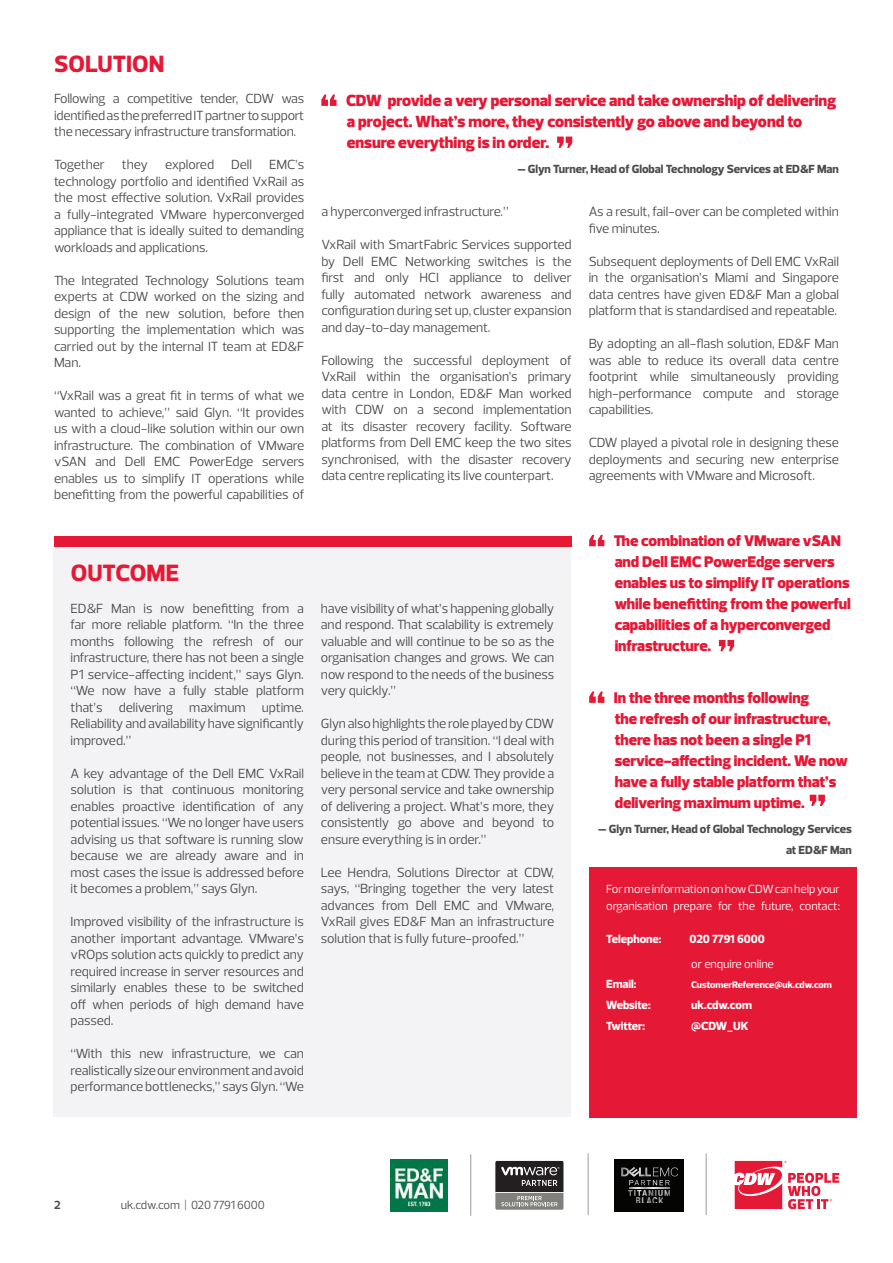
<style>
.page{position:relative;width:893px;height:1263px;background:#fff}
.page>*{position:absolute;margin:0;border:0;box-sizing:border-box;transform-origin:0 0}
.t1{font:700 expanded 24px "Prelo";letter-spacing:-.005em;color:#e51836}
.t2{font:900 16.5px/21px "Prelo";letter-spacing:-.005em;color:#e51836}
.t3{font:900 15.75px/21px "Prelo";letter-spacing:-.005em;color:#e51836}
.t4{font:13.5px/16.5px "Prelo";letter-spacing:-.01em;color:#4b4c4d;text-align:justify}
.t5{font:700 expanded 12px/21px "Prelo";letter-spacing:-.005em;color:#4b4c4d;text-align:right}
.t6{font:12px/16.5px "Prelo";letter-spacing:-.005em;color:#fff}
.t7{font:700 expanded 12px "Prelo";letter-spacing:-.01em;color:#fff}
.t8{font:12px "Prelo";letter-spacing:-.025em;color:#4d4d4f}
.t9{font:700 12px "Prelo";color:#4d4d4f}
.t10{font:700 expanded 9.75px "Prelo";letter-spacing:-.005em;color:#fff}
</style>
<div class="page">
<svg style="left:735px;top:1161px;width:104px;height:48px"></svg>
<hr style="left:706px;top:1153px;width:1px;height:62px;background:#a3a7a9">
<svg style="left:495px;top:1161px;width:68px;height:49px;background:#63615f"></svg>
<hr style="left:588px;top:1153px;width:1px;height:62px;background:#a3a7a9">
<div style="left:614px;top:1159px;width:70px;height:52px;background:#040503"></div>
<img style="left:636px;top:1198px;width:27px;height:5px">
<svg style="left:621px;top:1167px;width:57px;height:18px"></svg>
<svg style="left:629px;top:1188px;width:40px;height:1px"></svg>
<img style="left:629px;top:1190px;width:40px;height:5px">
<hr style="left:470px;top:1154px;width:1px;height:62px;background:#a3a7a9">
<img style="left:391px;top:1159px;width:57px;height:52px">
<div style="left:589px;top:867px;width:268px;height:250px;background:#e51836"></div>
<svg style="left:321px;top:95px;width:16px;height:11px"></svg>
<svg style="left:557px;top:137px;width:15px;height:11px"></svg>
<div style="left:54px;top:546px;width:517px;height:571px;background:#f3f3f5"></div>
<div style="left:54px;top:536px;width:518px;height:10px;background:#e51836"></div>
<svg style="left:589px;top:535px;width:15px;height:11px"></svg>
<svg style="left:719px;top:640px;width:15px;height:11px"></svg>
<svg style="left:589px;top:691px;width:15px;height:12px"></svg>
<svg style="left:810px;top:795px;width:15px;height:11px"></svg>
<h1 class="t1" style="left:54px;top:49px;width:112px">SOLUTION</h1>
<p class="t4" style="left:54px;top:91px;width:252px">Following a competitive tender, CDW was identified as the preferred IT partner to support the necessary infrastructure transformation.</p>
<p class="t4" style="left:54px;top:157px;width:52px">Together</p>
<p class="t4" style="left:122px;top:157px;width:28px">they</p>
<p class="t4" style="left:165px;top:157px;width:51px">explored</p>
<p class="t4" style="left:231px;top:157px;width:22px">Dell</p>
<p class="t4" style="left:54px;top:157px;width:252px;text-indent:215px">EMC’s technology portfolio and identified VxRail as the most effective solution. VxRail provides a fully-integrated VMware hyperconverged appliance that is ideally suited to demanding workloads and applications.</p>
<p class="t4" style="left:54px;top:272px;width:252px">The Integrated Technology Solutions team experts at CDW worked on the sizing and design of the new solution, before then supporting the implementation which was carried out by the internal IT team at ED&amp;F Man.</p>
<p class="t4" style="left:54px;top:388px;width:252px">“VxRail was a great fit in terms of what we wanted to achieve,” said Glyn. “It provides us with a cloud-like solution within our own infrastructure. The combination of VMware vSAN and Dell EMC PowerEdge servers enables us to simplify IT operations while benefitting from the powerful capabilities of</p>
<h1 class="t1" style="left:71px;top:559px;width:110px">OUTCOME</h1>
<p class="t4" style="left:71px;top:600px;width:235px">ED&amp;F Man is now benefitting from a far more reliable platform. “In the three months following the refresh of our infrastructure, there has not been a single P1 service-affecting incident,” says Glyn. “We now have a fully stable platform that’s delivering maximum uptime.<br>Reliability and availability have significantly improved.”</p>
<p class="t4" style="left:71px;top:765px;width:235px">A key advantage of the Dell EMC VxRail solution is that continuous monitoring enables proactive identification of any potential issues. “We no longer have users advising us that software is running slow because we are already aware and in most cases the issue is addressed before it becomes a problem,” says Glyn.</p>
<p class="t4" style="left:71px;top:914px;width:235px">Improved visibility of the infrastructure is another important advantage. VMware’s vROps solution acts quickly to predict any required increase in server resources and similarly enables these to be switched off when periods of high demand have passed.</p>
<p class="t4" style="left:71px;top:1046px;width:235px">“With this new infrastructure, we can realistically size our environment and avoid performance bottlenecks,” says Glyn. “We</p>
<p class="t2" style="left:346px;top:90px;width:492px">CDW provide a very personal service and take ownership of delivering a project. What’s more, they consistently go above and beyond to ensure everything is in order.</p>
<p class="t5" style="left:517px;top:158px;width:323px">– Glyn Turner, Head of Global Technology Services at ED&amp;F Man</p>
<p class="t4" style="left:321px;top:204px;width:189px">a hyperconverged infrastructure.”</p>
<p class="t4" style="left:321px;top:237px;width:252px">VxRail with SmartFabric Services supported by Dell EMC Networking switches is the first and only HCI appliance to deliver fully automated network awareness and configuration during set up, cluster expansion and day-to-day management.</p>
<p class="t4" style="left:321px;top:352px;width:252px">Following the successful deployment of VxRail within the organisation’s primary data centre in London, ED&amp;F Man worked with CDW on a second implementation at its disaster recovery facility. Software platforms from Dell EMC keep the two sites synchronised, with the disaster recovery data centre replicating its live counterpart.</p>
<p class="t4" style="left:589px;top:204px;width:252px">As a result, fail-over can be completed within five minutes.</p>
<p class="t4" style="left:589px;top:253px;width:252px">Subsequent deployments of Dell EMC VxRail in the organisation’s Miami and Singapore data centres have given ED&amp;F Man a global platform that is standardised and repeatable.</p>
<p class="t4" style="left:589px;top:336px;width:252px">By adopting an all-flash solution, ED&amp;F Man was able to reduce its overall data centre footprint while simultaneously providing high-performance compute and storage capabilities.</p>
<p class="t4" style="left:589px;top:435px;width:252px">CDW played a pivotal role in designing these deployments and securing new enterprise agreements with VMware and Microsoft.</p>
<p class="t4" style="left:321px;top:600px;width:235px">have visibility of what’s happening globally and respond. That scalability is extremely valuable and will continue to be so as the organisation changes and grows. We can now respond to the needs of the business very quickly.”</p>
<p class="t4" style="left:321px;top:716px;width:235px">Glyn also highlights the role played by CDW during this period of transition. “I deal with people, not businesses, and I absolutely believe in the team at CDW. They provide a very personal service and take ownership of delivering a project. What’s more, they consistently go above and beyond to ensure everything is in order.”</p>
<p class="t4" style="left:321px;top:864px;width:235px">Lee Hendra, Solutions Director at CDW, says, “Bringing together the very latest advances from Dell EMC and VMware, VxRail gives ED&amp;F Man an infrastructure solution that is fully future-proofed.”</p>
<p class="t3" style="left:614px;top:530px;width:238px">The combination of VMware vSAN and Dell EMC PowerEdge servers enables us to simplify IT operations while benefitting from the powerful capabilities of a hyperconverged infrastructure.</p>
<p class="t3" style="left:614px;top:687px;width:236px">In the three months following<br>the refresh of our infrastructure, there has not been a single P1 service-affecting incident. We now have a fully stable platform that’s delivering maximum uptime.</p>
<p class="t5" style="left:598px;top:818px;width:255px">– Glyn Turner, Head of Global Technology Services at ED&amp;F Man</p>
<p class="t6" style="left:606px;top:881px;width:235px">For more information on how CDW can help your organisation prepare for the future, contact:</p>
<p class="t7" style="left:606px;top:931px;width:57px">Telephone:</p>
<p class="t7" style="left:690px;top:931px;width:77px">020 7791 6000</p>
<p class="t6" style="left:691px;top:955px;width:84px">or enquire online</p>
<p class="t7" style="left:606px;top:977px;width:32px">Email:</p>
<p class="t10" style="left:691px;top:979px;width:142px">CustomerReference@uk.cdw.com</p>
<p class="t7" style="left:606px;top:998px;width:46px">Website:</p>
<p class="t7" style="left:691px;top:998px;width:62px">uk.cdw.com</p>
<p class="t7" style="left:606px;top:1018px;width:41px">Twitter:</p>
<p class="t7" style="left:691px;top:1018px;width:59px">@CDW_UK</p>
<p class="t9" style="left:54px;top:1197px;width:8px">2</p>
<p class="t8" style="left:121px;top:1197px;width:145px">uk.cdw.com | 020 7791 6000</p>
</div>
